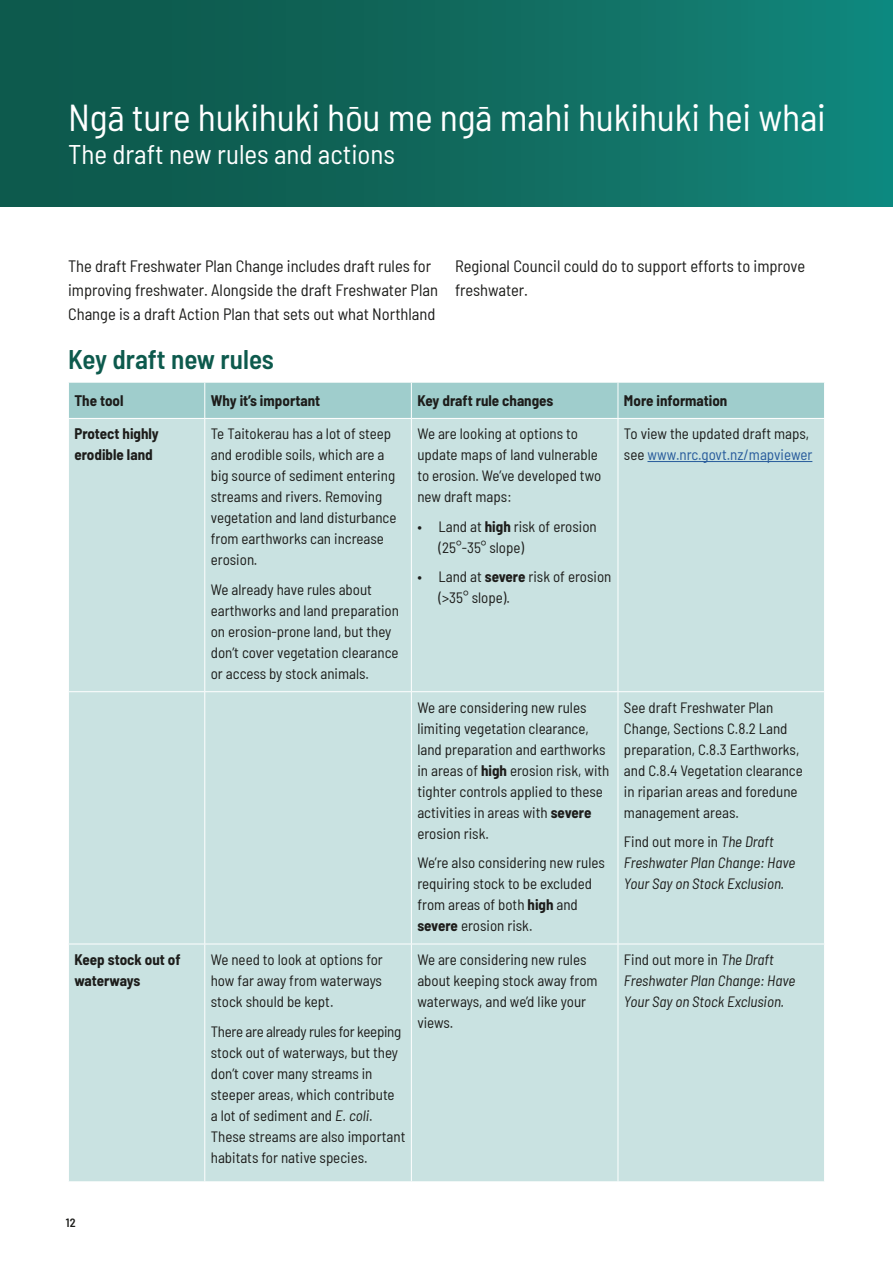
<style>
.page{position:relative;width:893px;height:1263px;background:#fff}
.page>*{position:absolute;margin:0;border:0;box-sizing:border-box;transform-origin:0 0}
.t1{font:semi-condensed 37.5px "Barlow";letter-spacing:-.005em;color:#fff}
.t2{font:semi-condensed 27px "Barlow";color:#fff}
.t3{font:600 semi-condensed 27px "Barlow";letter-spacing:-.005em;color:#0d5a4d}
.t4{font:semi-condensed 16.5px/24px "Barlow";color:#1d1d1b}
.t5{font:semi-condensed 15px/21px "Barlow";color:#1d1d1b}
.t6{font:italic semi-condensed 15px/21px "Barlow";color:#1d1d1b}
.t7{font:700 semi-condensed 15px/21px "Barlow";color:#1d1d1b}
.t8{font:600 semi-condensed 12px "Barlow";color:#1d1d1b}
.s1{font-weight:700}
.s2{color:#275b9b}
.s3{font-style:italic}
.s4{font-style:normal}
</style>
<div class="page">
<div style="left:0;top:0;width:893px;height:207px;background:linear-gradient(to right,#0d5345,#128479)"></div>
<div style="left:69px;top:383px;width:755px;height:35px;background:#9fcdcc"></div>
<div style="left:69px;top:419px;width:755px;height:762px;background:#c9e2e1"></div>
<hr style="left:204px;top:382px;width:1px;height:36px;background:#fff">
<hr style="left:411px;top:382px;width:1px;height:36px;background:#fff">
<hr style="left:618px;top:382px;width:1px;height:36px;background:#fff">
<hr style="left:204px;top:419px;width:1px;height:272px;background:#fff">
<hr style="left:411px;top:419px;width:1px;height:272px;background:#fff">
<hr style="left:618px;top:419px;width:1px;height:272px;background:#fff">
<hr style="left:68px;top:691px;width:137px;height:1px;background:#fff">
<hr style="left:205px;top:691px;width:206px;height:1px;background:#fff">
<hr style="left:204px;top:692px;width:1px;height:252px;background:#fff">
<hr style="left:411px;top:691px;width:207px;height:1px;background:#fff">
<hr style="left:411px;top:692px;width:1px;height:252px;background:#fff">
<hr style="left:618px;top:691px;width:207px;height:1px;background:#fff">
<hr style="left:618px;top:692px;width:1px;height:252px;background:#fff">
<hr style="left:68px;top:944px;width:137px;height:1px;background:#fff">
<hr style="left:205px;top:944px;width:206px;height:1px;background:#fff">
<hr style="left:204px;top:944px;width:1px;height:237px;background:#fff">
<hr style="left:411px;top:944px;width:207px;height:1px;background:#fff">
<hr style="left:411px;top:944px;width:1px;height:237px;background:#fff">
<hr style="left:618px;top:944px;width:207px;height:1px;background:#fff">
<hr style="left:618px;top:944px;width:1px;height:237px;background:#fff">
<hr style="left:647px;top:461px;width:165px;height:1px;background:#275b9b">
<h1 class="t1" style="left:68px;top:91px;width:759px">Ngā ture hukihuki hōu me ngā mahi hukihuki hei whai</h1>
<h2 class="t2" style="left:68px;top:135px;width:329px">The draft new rules and actions</h2>
<p class="t4" style="left:68px;top:252px;width:371px">The draft Freshwater Plan Change includes draft rules for improving freshwater. Alongside the draft Freshwater Plan<br>Change is a draft Action Plan that sets out what Northland</p>
<p class="t4" style="left:455px;top:252px;width:352px">Regional Council could do to support efforts to improve freshwater.</p>
<h2 class="t3" style="left:68px;top:340px;width:207px">Key draft new rules</h2>
<p class="t7" style="left:74px;top:389px;width:51px">The tool</p>
<p class="t7" style="left:211px;top:389px;width:111px">Why it’s important</p>
<p class="t7" style="left:417px;top:389px;width:138px">Key draft rule changes</p>
<p class="t7" style="left:624px;top:389px;width:105px">More information</p>
<p class="t7" style="left:74px;top:422px;width:86px">Protect highly erodible land</p>
<p class="t5" style="left:211px;top:422px;width:187px">Te Taitokerau has a lot of steep and erodible soils, which are a big source of sediment entering streams and rivers. Removing vegetation and land disturbance from earthworks can increase erosion.</p>
<p class="t5" style="left:211px;top:578px;width:190px">We already have rules about earthworks and land preparation on erosion-prone land, but they don’t cover vegetation clearance or access by stock animals.</p>
<p class="t5" style="left:417px;top:422px;width:185px">We are looking at options to update maps of land vulnerable to erosion. We’ve developed two new draft maps:</p>
<p class="t5" style="left:439px;top:515px;width:160px;text-indent:-21px">• Land at <span class="s1">high</span> risk of erosion (25°-35° slope)</p>
<p class="t5" style="left:439px;top:565px;width:174px;text-indent:-21px">• Land at <span class="s1">severe</span> risk of erosion (&gt;35° slope).</p>
<p class="t5" style="left:624px;top:422px;width:190px">To view the updated draft maps, see <span class="s2">www.nrc.govt.nz/mapviewer</span></p>
<p class="t7" style="left:74px;top:948px;width:108px">Keep stock out of waterways</p>
<p class="t5" style="left:211px;top:948px;width:174px;text-align:justify">We need to look at options for how far away from waterways stock should be kept.</p>
<p class="t5" style="left:211px;top:1019px;width:196px">There are already rules for keeping stock out of waterways, but they don’t cover many streams in steeper areas, which contribute<br>a lot of sediment and <span class="s3">E. coli</span>.<br>These streams are also important habitats for native species.</p>
<p class="t5" style="left:417px;top:696px;width:194px">We are considering new rules limiting vegetation clearance, land preparation and earthworks in areas of <span class="s1">high</span> erosion risk, with tighter controls applied to these activities in areas with <span class="s1">severe </span>erosion risk.</p>
<p class="t5" style="left:417px;top:851px;width:189px">We’re also considering new rules requiring stock to be excluded from areas of both <span class="s1">high</span> and <span class="s1">severe</span> erosion risk.</p>
<p class="t5" style="left:624px;top:696px;width:180px">See draft Freshwater Plan<br>Change, Sections C.8.2 Land preparation, C.8.3 Earthworks, and C.8.4 Vegetation clearance in riparian areas and foredune management areas.</p>
<p class="t6" style="left:624px;top:830px;width:173px"><span class="s4">Find out more in</span> The Draft<br>Freshwater Plan Change: Have<br>Your Say on Stock Exclusion.</p>
<p class="t5" style="left:417px;top:948px;width:182px">We are considering new rules about keeping stock away from waterways, and we’d like your views.</p>
<p class="t6" style="left:624px;top:948px;width:173px"><span class="s4">Find out more in</span> The Draft<br>Freshwater Plan Change: Have<br>Your Say on Stock Exclusion.</p>
<p class="t8" style="left:66px;top:1214px;width:11px">12</p>
</div>
